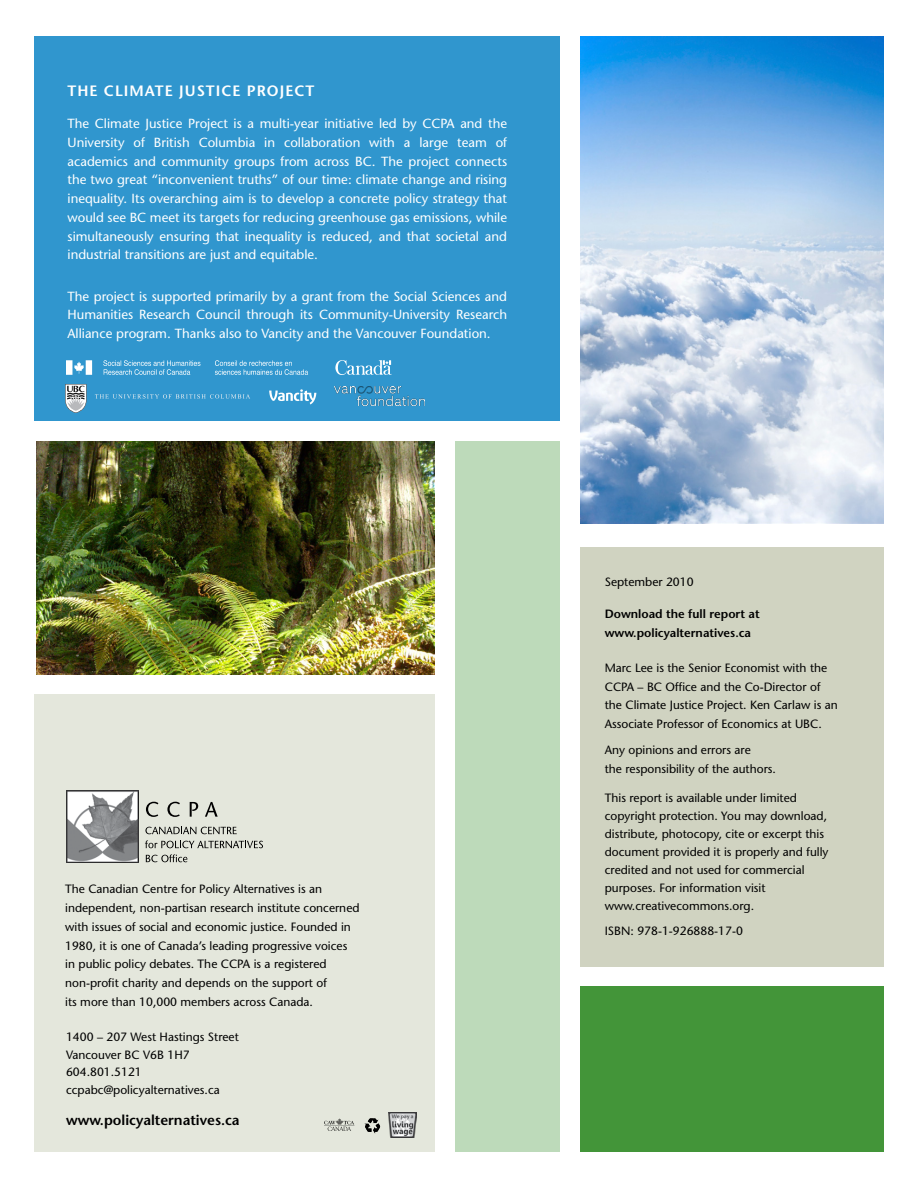
<style>
.page{position:relative;width:918px;height:1188px;background:#fff}
.page>*{position:absolute;margin:0;border:0;box-sizing:border-box;transform-origin:0 0}
.head_2_final{font:600 15px "Stone Sans";letter-spacing:.065em;color:#fff}
.back_page_address{font:600 14.25px "Stone Sans";color:#000}
.back_page_text{font:13.2px/18.8px "Stone Sans";color:#fff;text-align:justify}
.pub_info_body{font:13.2px/18.8px "Stone Sans";color:#fff;text-align:justify}
.head_2__head_3{font:12px/18.8px "Stone Sans";color:#000}
.pub_info_body-2{font:12px/18px "Stone Sans";color:#000}
.back_page_text-2{font:12px/18.8px "Stone Sans";color:#000}
.back_page_address-2{font:12px "Stone Sans";color:#000}
.back_page_text-3{font:600 12px/18.8px "Stone Sans";color:#000}
</style>
<div class="page">
<div style="left:34px;top:694px;width:400px;height:458px;background:#e4e7dc"></div>
<svg style="left:146px;top:802px;width:12px;height:15px"></svg>
<svg style="left:167px;top:802px;width:13px;height:15px"></svg>
<svg style="left:190px;top:802px;width:8px;height:15px"></svg>
<svg style="left:205px;top:802px;width:13px;height:15px"></svg>
<svg style="left:145px;top:827px;width:92px;height:7px"></svg>
<svg style="left:145px;top:840px;width:118px;height:8px"></svg>
<svg style="left:146px;top:854px;width:41px;height:8px"></svg>
<img style="left:67px;top:790px;width:72px;height:72px">
<div style="left:580px;top:547px;width:304px;height:420px;background:#d0d3c1"></div>
<img style="left:580px;top:36px;width:304px;height:487px">
<div style="left:34px;top:36px;width:525px;height:385px;background:#3096ce"></div>
<div style="left:455px;top:441px;width:104px;height:711px;background:#bddaba"></div>
<svg style="left:324px;top:1118px;width:30px;height:13px"></svg>
<svg style="left:364px;top:1118px;width:16px;height:16px"></svg>
<img style="left:388px;top:1113px;width:28px;height:24px">
<img style="left:67px;top:361px;width:324px;height:13px">
<img style="left:269px;top:389px;width:48px;height:16px">
<img style="left:36px;top:441px;width:398px;height:234px">
<svg style="left:95px;top:394px;width:155px;height:5px"></svg>
<svg style="left:65px;top:384px;width:21px;height:29px"></svg>
<div style="left:580px;top:986px;width:304px;height:166px;background:#439539"></div>
<img style="left:335px;top:386px;width:89px;height:19px">
<p class="head_2_final" style="left:68px;top:81px;width:248px">THE CLIMATE JUSTICE PROJECT</p>
<p class="back_page_text" style="left:68px;top:114px;width:441px">The Climate Justice Project is a multi-year initiative led by CCPA and the University of British Columbia in collaboration with a large team of academics and community groups from across BC. The project connects the two great “inconvenient truths” of our time: climate change and rising inequality. Its overarching aim is to develop a concrete policy strategy that would see BC meet its targets for reducing greenhouse gas emissions, while simultaneously ensuring that inequality is reduced, and that societal and industrial transitions are just and equitable.</p>
<p class="pub_info_body" style="left:68px;top:287px;width:441px">The project is supported primarily by a grant from the Social Sciences and Humanities Research Council through its Community-University Research Alliance program. Thanks also to Vancity and the Vancouver Foundation.</p>
<p class="head_2__head_3" style="left:65px;top:880px;width:296px">The Canadian Centre for Policy Alternatives is an independent, non-partisan research institute concerned with issues of social and economic justice. Founded in 1980, it is one of Canada’s leading progressive voices in public policy debates. The CCPA is a registered non-profit charity and depends on the support of<br>its more than 10,000 members across Canada.</p>
<p class="back_page_address-2" style="left:66px;top:1030px;width:174px">1400 – 207 West Hastings Street</p>
<p class="back_page_address-2" style="left:66px;top:1047px;width:125px">Vancouver BC V6B 1H7</p>
<p class="back_page_address-2" style="left:66px;top:1065px;width:77px">604.801.5121</p>
<p class="back_page_address-2" style="left:66px;top:1082px;width:155px">ccpabc@policyalternatives.ca</p>
<p class="back_page_address" style="left:66px;top:1111px;width:175px">www.policyalternatives.ca</p>
<p class="back_page_text-2" style="left:605px;top:572px;width:90px">September 2010</p>
<p class="back_page_text-3" style="left:605px;top:604px;width:156px">Download the full report at www.policyalternatives.ca</p>
<p class="back_page_text-2" style="left:605px;top:658px;width:235px">Marc Lee is the Senior Economist with the CCPA – BC Office and the Co-Director of the Climate Justice Project. Ken Carlaw is an Associate Professor of Economics at UBC.</p>
<p class="back_page_text-2" style="left:605px;top:741px;width:173px">Any opinions and errors are<br>the responsibility of the authors.</p>
<p class="pub_info_body-2" style="left:605px;top:788px;width:225px">This report is available under limited copyright protection. You may download, distribute, photocopy, cite or excerpt this document provided it is properly and fully credited and not used for commercial purposes. For information visit www.creativecommons.org.</p>
<p class="pub_info_body-2" style="left:605px;top:922px;width:140px">ISBN: 978-1-926888-17-0</p>
</div>
